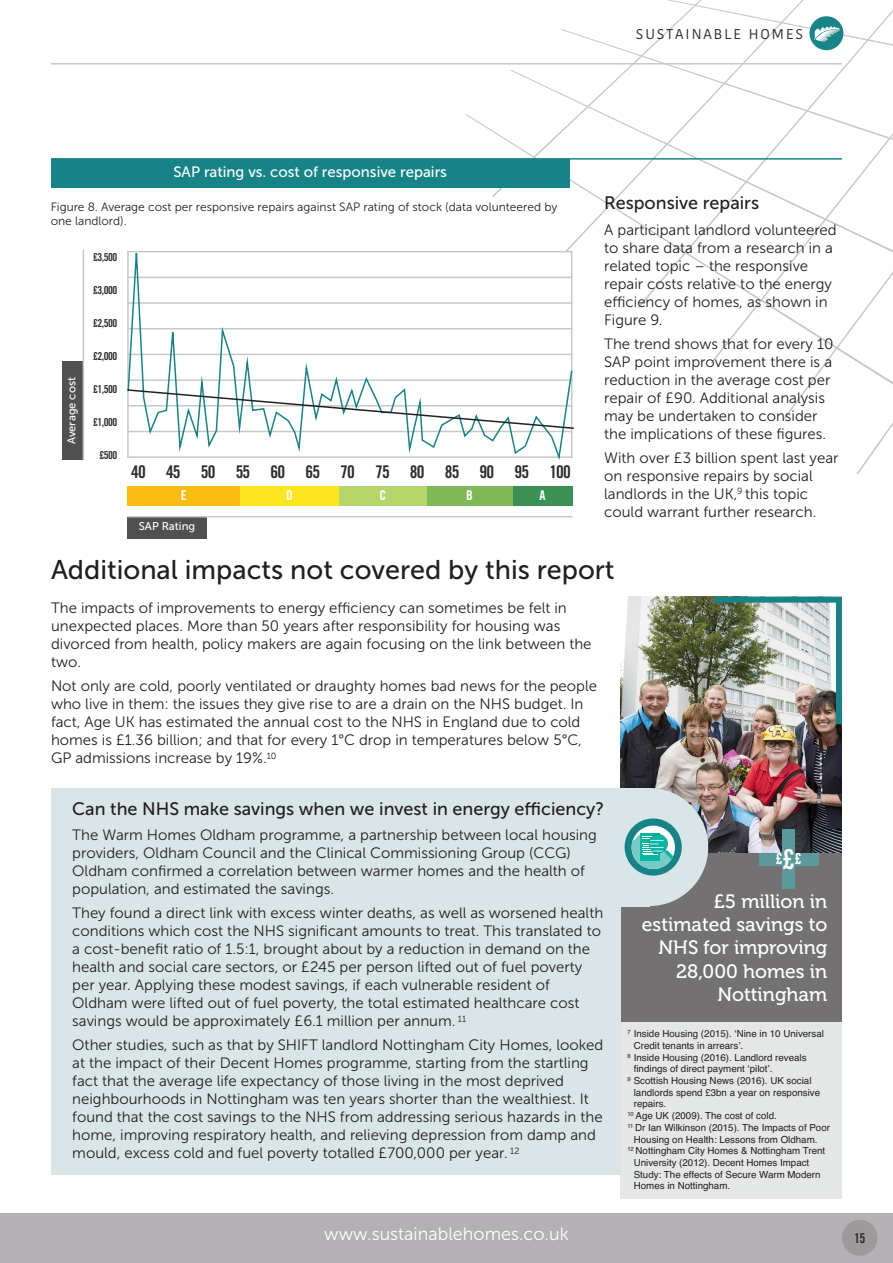
<style>
.page{position:relative;width:893px;height:1263px;background:#fff}
.page>*{position:absolute;margin:0;border:0;box-sizing:border-box;transform-origin:0 0}
.t1{font:27px "Museo Sans 500";color:#231f20}
.t2{font:19.35px/23.2px "Museo 500";color:#fff;text-align:right}
.t3{font:18px "Museo Sans 500";color:#231f20}
.t4{font:18px "Museo Sans 300";color:#fff}
.t5{font:17.55px "Trade Gothic LT Std Bd Cn 20";letter-spacing:-.05em;color:#2b2d2e}
.t6{font:15.15px "Trade Gothic LT Std Bd Cn 20";color:#fff}
.t7{font:15px/18px "Museo Sans 300";color:#231f20}
.t8{font:15px "Museo Sans 500";color:#fff}
.t9{font:14.1px "Kohinoor Devanagari";letter-spacing:.14em;color:#2b2f31}
.t10{font:13.5px "Trade Gothic LT Std Bd Cn 20";color:#fff}
.t11{font:13.5px "Trade Gothic LT Std Bd Cn 20";color:#2b2d2e}
.t12{font:12px/14.4px "Museo Sans 300";color:#231f20}
.t13{font:11.25px "Museo Sans 500";color:#fff}
.t14{font:10.95px "Trade Gothic LT Std Bd Cn 20";letter-spacing:-.05em;color:#2b2d2e}
.t15{font:9.75px "Helvetica";color:#231f20}
.s1{font-size:27.45px}
</style>
<div class="page">
<div style="left:620px;top:853px;width:222px;height:170px;background:#737172"></div>
<img style="left:620px;top:597px;width:222px;height:256px">
<svg style="left:466px;top:114px;width:392px;height:377px"></svg>
<hr style="left:51px;top:63px;width:791px;height:2px;background:#c7c8ca">
<div style="left:0;top:1213px;width:893px;height:50px;background:#b3b1b3"></div>
<div style="left:51px;top:159px;width:518px;height:28px;background:#168486"></div>
<hr style="left:51px;top:158px;width:791px;height:2px;background:#168486">
<svg style="left:127px;top:226px;width:446px;height:237px"></svg>
<svg style="left:127px;top:388px;width:448px;height:42px"></svg>
<img style="left:714px;top:597px;width:128px;height:127px">
<div style="left:62px;top:361px;width:21px;height:99px;background:#505051"></div>
<div style="left:127px;top:517px;width:80px;height:21px;background:#505051"></div>
<hr style="left:83px;top:249px;width:1px;height:211px;background:#c7c8ca">
<hr style="left:127px;top:516px;width:445px;height:1px;background:#c7c8ca">
<div style="left:783px;top:830px;width:12px;height:59px;background:#5c999d"></div>
<div style="left:759px;top:853px;width:59px;height:12px;background:#5c999d"></div>
<svg style="left:611px;top:0;width:282px;height:474px"></svg>
<div style="left:620px;top:1023px;width:222px;height:176px;background:#e5e6e6"></div>
<div style="left:590px;top:788px;width:118px;height:118px;background:#d9e5e6;border-radius:50%"></div>
<div style="left:547px;top:788px;width:102px;height:118px;background:#d9e5e6"></div>
<div style="left:625px;top:818px;width:57px;height:58px;background:#168486;border-radius:50%"></div>
<div style="left:632px;top:826px;width:43px;height:43px;background:#fff;border-radius:50%"></div>
<svg style="left:632px;top:834px;width:41px;height:35px"></svg>
<div style="left:51px;top:788px;width:569px;height:387px;background:#d9e5e6"></div>
<div style="left:842px;top:1220px;width:36px;height:36px;background:#9c9a9b;border-radius:50%"></div>
<div style="left:127px;top:487px;width:113px;height:19px;background:#fabc12"></div>
<div style="left:240px;top:487px;width:99px;height:19px;background:#ffe420"></div>
<div style="left:339px;top:487px;width:88px;height:19px;background:#b5d66a"></div>
<div style="left:427px;top:487px;width:86px;height:19px;background:#7eb857"></div>
<div style="left:513px;top:487px;width:59px;height:19px;background:#3c9254"></div>
<p class="t9" style="left:636px;top:26px;width:169px">SUSTAINABLE HOMES</p>
<p class="t8" style="left:173px;top:163px;width:275px">SAP rating vs. cost of responsive repairs</p>
<p class="t12" style="left:51px;top:199px;width:508px">Figure 8. Average cost per responsive repairs against sAP rating of stock (data volunteered by one landlord).</p>
<p class="t13" style="left:65px;top:444px;width:69px;rotate:-90deg">Average cost</p>
<p class="t14" style="left:93px;top:253px;width:25px">£3,500</p>
<p class="t14" style="left:93px;top:286px;width:25px">£3,000</p>
<p class="t14" style="left:93px;top:319px;width:25px">£2,500</p>
<p class="t14" style="left:93px;top:352px;width:25px">£2,000</p>
<p class="t14" style="left:93px;top:385px;width:25px">£1,500</p>
<p class="t14" style="left:93px;top:418px;width:25px">£1,000</p>
<p class="t14" style="left:100px;top:451px;width:19px">£500</p>
<p class="t5" style="left:131px;top:466px;width:441px">40 45 50 55 60 65 70 75 80 85 90 95 100</p>
<p class="t10" style="left:181px;top:491px;width:7px">E</p>
<p class="t10" style="left:286px;top:491px;width:8px">D</p>
<p class="t10" style="left:379px;top:491px;width:8px">C</p>
<p class="t10" style="left:466px;top:491px;width:8px">B</p>
<p class="t10" style="left:539px;top:491px;width:7px">A</p>
<p class="t13" style="left:139px;top:520px;width:58px">SAP Rating</p>
<p class="t3" style="left:604px;top:193px;width:156px">Responsive repairs</p>
<p class="t7" style="left:604px;top:220px;width:234px">A participant landlord volunteered to share data from a research in a related topic – the responsive repair costs relative to the energy efficiency of homes, as shown in<br>Figure 9.</p>
<p class="t7" style="left:604px;top:334px;width:231px">The trend shows that for every 10 sAP point improvement there is a reduction in the average cost per repair of £90. Additional analysis may be undertaken to consider the implications of these figures.</p>
<p class="t7" style="left:604px;top:448px;width:236px">With over £3 billion spent last year on responsive repairs by social landlords in the uK,<sup>9</sup> this topic could warrant further research.</p>
<h1 class="t1" style="left:51px;top:554px;width:565px">Additional impacts not covered by this report</h1>
<p class="t7" style="left:51px;top:599px;width:542px">The impacts of improvements to energy efficiency can sometimes be felt in unexpected places. More than 50 years after responsibility for housing was divorced from health, policy makers are again focusing on the link between the two.</p>
<p class="t7" style="left:51px;top:677px;width:547px">not only are cold, poorly ventilated or draughty homes bad news for the people who live in them: the issues they give rise to are a drain on the nhs budget. in fact, Age uK has estimated the annual cost to the nhs in england due to cold homes is £1.36 billion; and that for every 1°c drop in temperatures below 5°c, gP admissions increase by 19%.<sup>10</sup></p>
<p class="t3" style="left:72px;top:798px;width:533px">Can the NHS make savings when we invest in energy efficiency?</p>
<p class="t7" style="left:72px;top:826px;width:526px">The Warm homes oldham programme, a partnership between local housing providers, oldham council and the clinical commissioning group (ccg) oldham confirmed a correlation between warmer homes and the health of population, and estimated the savings.</p>
<p class="t7" style="left:72px;top:904px;width:532px">They found a direct link with excess winter deaths, as well as worsened health conditions which cost the nhs significant amounts to treat. This translated to a cost-benefit ratio of 1.5:1, brought about by a reduction in demand on the health and social care sectors, or £245 per person lifted out of fuel poverty per year. Applying these modest savings, if each vulnerable resident of oldham were lifted out of fuel poverty, the total estimated healthcare cost savings would be approximately £6.1 million per annum. <sup>11</sup></p>
<p class="t7" style="left:72px;top:1036px;width:533px">other studies, such as that by shiFT landlord nottingham city homes, looked at the impact of their decent homes programme, starting from the startling fact that the average life expectancy of those living in the most deprived neighbourhoods in nottingham was ten years shorter than the wealthiest. it found that the cost savings to the nhs from addressing serious hazards in the home, improving respiratory health, and relieving depression from damp and mould, excess cold and fuel poverty totalled £700,000 per year. <sup>12</sup></p>
<p class="t4" style="left:324px;top:1223px;width:246px">www.sustainablehomes.co.uk</p>
<p class="t6" style="left:776px;top:853px;width:27px">£<span class="s1">£</span>£</p>
<p class="t2" style="left:642px;top:891px;width:187px">£5 million in estimated savings to<br>NHS for improving<br>28,000 homes in<br>Nottingham</p>
<p class="t15" style="left:627px;top:1028px;width:198px"><sup>7</sup> Inside Housing (2015). ‘Nine in 10 Universal</p>
<p class="t15" style="left:634px;top:1040px;width:111px">Credit tenants in arrears’.</p>
<p class="t15" style="left:627px;top:1051px;width:181px"><sup>8</sup> Inside Housing (2016). Landlord reveals</p>
<p class="t15" style="left:634px;top:1063px;width:140px">findings of direct payment ‘pilot’.</p>
<p class="t15" style="left:627px;top:1075px;width:186px"><sup>9</sup> Scottish Housing News (2016). UK social</p>
<p class="t15" style="left:634px;top:1087px;width:188px">landlords spend £3bn a year on responsive</p>
<p class="t15" style="left:634px;top:1098px;width:34px">repairs.</p>
<p class="t15" style="left:627px;top:1110px;width:151px"><sup>10</sup> Age UK (2009). The cost of cold.</p>
<p class="t15" style="left:627px;top:1122px;width:204px"><sup>11</sup> Dr Ian Wilkinson (2015). The Impacts of Poor</p>
<p class="t15" style="left:634px;top:1133px;width:185px">Housing on Health: Lessons from Oldham.</p>
<p class="t15" style="left:627px;top:1145px;width:199px"><sup>12</sup> Nottingham City Homes &amp; Nottingham Trent</p>
<p class="t15" style="left:634px;top:1157px;width:177px">University (2012). Decent Homes Impact</p>
<p class="t15" style="left:634px;top:1168px;width:188px">Study: The effects of Secure Warm Modern</p>
<p class="t15" style="left:634px;top:1180px;width:98px">Homes in Nottingham.</p>
<p class="t11" style="left:854px;top:1233px;width:13px">15</p>
</div>
